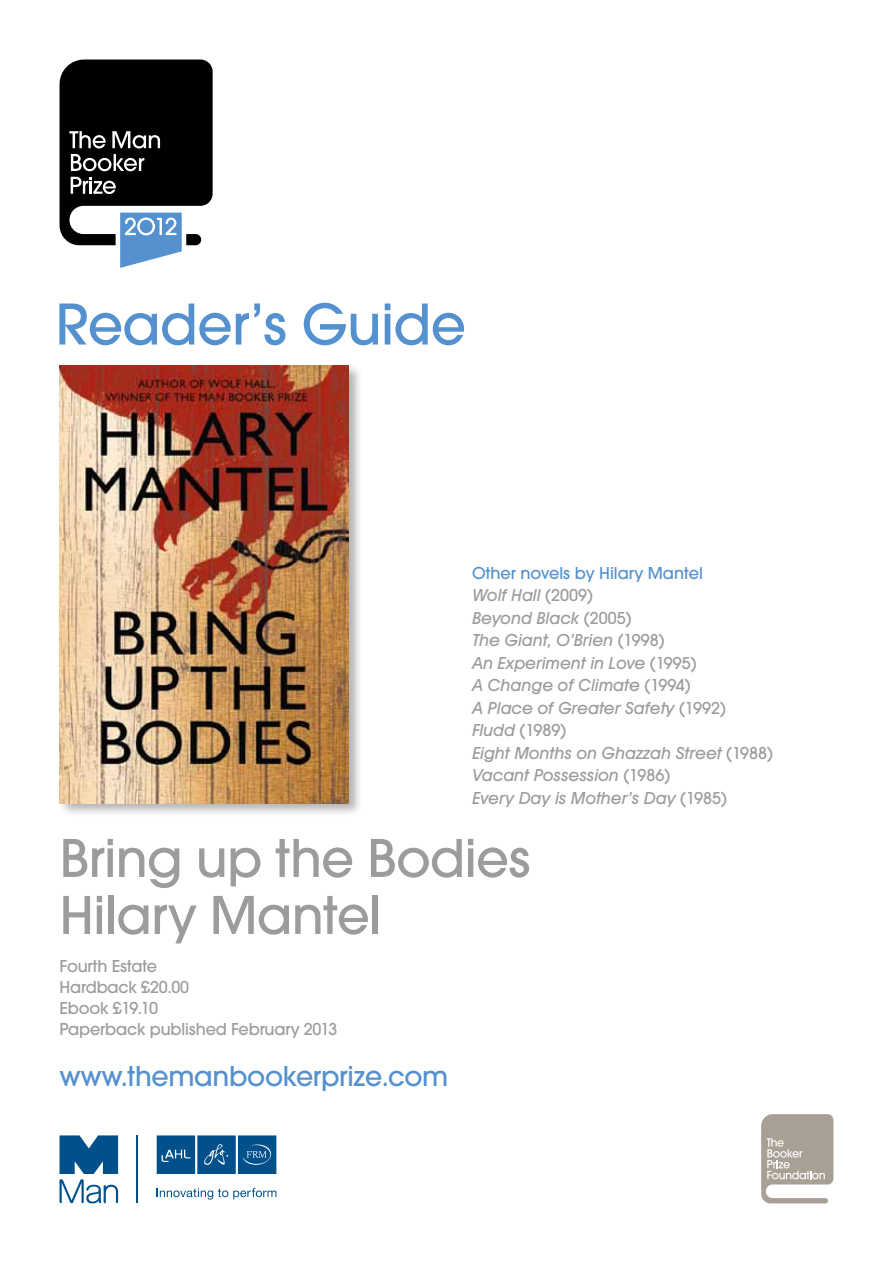
<style>
.page{position:relative;width:893px;height:1263px;background:#fff}
.page>*{position:absolute;margin:0;border:0;box-sizing:border-box;transform-origin:0 0}
.t1{font:500 61.5px "Avant Garde Gothic Itc T";letter-spacing:-.01em;color:#5491ce}
.t2{font:500 57px/57px "Avant Garde Gothic Itc T";letter-spacing:-.01em;color:#9c9c9d}
.t3{font:500 30px "Avant Garde Gothic Itc T";letter-spacing:-.01em;color:#5491ce}
.t4{font:italic 500 18px/22.5px "Avant Garde Gothic Itc T";color:#9c9c9d}
.t5{font:500 18px/21px "Avant Garde Gothic Itc T";letter-spacing:-.01em;color:#9c9c9d}
.s1{font-style:normal;color:#5491ce}
.s2{font-style:normal}
</style>
<div class="page">
<svg style="left:60px;top:60px;width:153px;height:208px"></svg>
<hr style="left:137px;top:1135px;width:1px;height:68px;background:#00508c">
<svg style="left:60px;top:1135px;width:58px;height:68px"></svg>
<svg style="left:157px;top:1188px;width:119px;height:11px"></svg>
<svg style="left:157px;top:1135px;width:119px;height:39px;background:#1b6298"></svg>
<svg style="left:761px;top:1114px;width:72px;height:89px"></svg>
<div style="left:58px;top:363px;width:305px;height:455px;background:#000;opacity:.3"></div>
<img style="left:60px;top:366px;width:289px;height:438px">
<h1 class="t1" style="left:55px;top:288px;width:412px">Reader’s Guide</h1>
<p class="t4" style="left:472px;top:561px;width:303px"><span class="s1">Other novels by Hilary Mantel<br></span>Wolf Hall <span class="s2">(2009)<br></span>Beyond Black <span class="s2">(2005)<br></span>The Giant, O’Brien <span class="s2">(1998)<br></span>An Experiment in Love <span class="s2">(1995)<br></span>A Change of Climate <span class="s2">(1994)<br></span>A Place of Greater Safety <span class="s2">(1992)<br></span>Fludd <span class="s2">(1989)<br></span>Eight Months on Ghazzah Street <span class="s2">(1988)<br></span>Vacant Possession <span class="s2">(1986)<br></span>Every Day is Mother’s Day <span class="s2">(1985)</span></p>
<h2 class="t2" style="left:60px;top:829px;width:473px">Bring up the Bodies<br>Hilary Mantel</h2>
<p class="t5" style="left:60px;top:955px;width:279px">Fourth Estate<br>Hardback £20.00<br>Ebook £19.10<br>Paperback published February 2013</p>
<h3 class="t3" style="left:60px;top:1058px;width:390px">www.themanbookerprize.com</h3>
</div>
